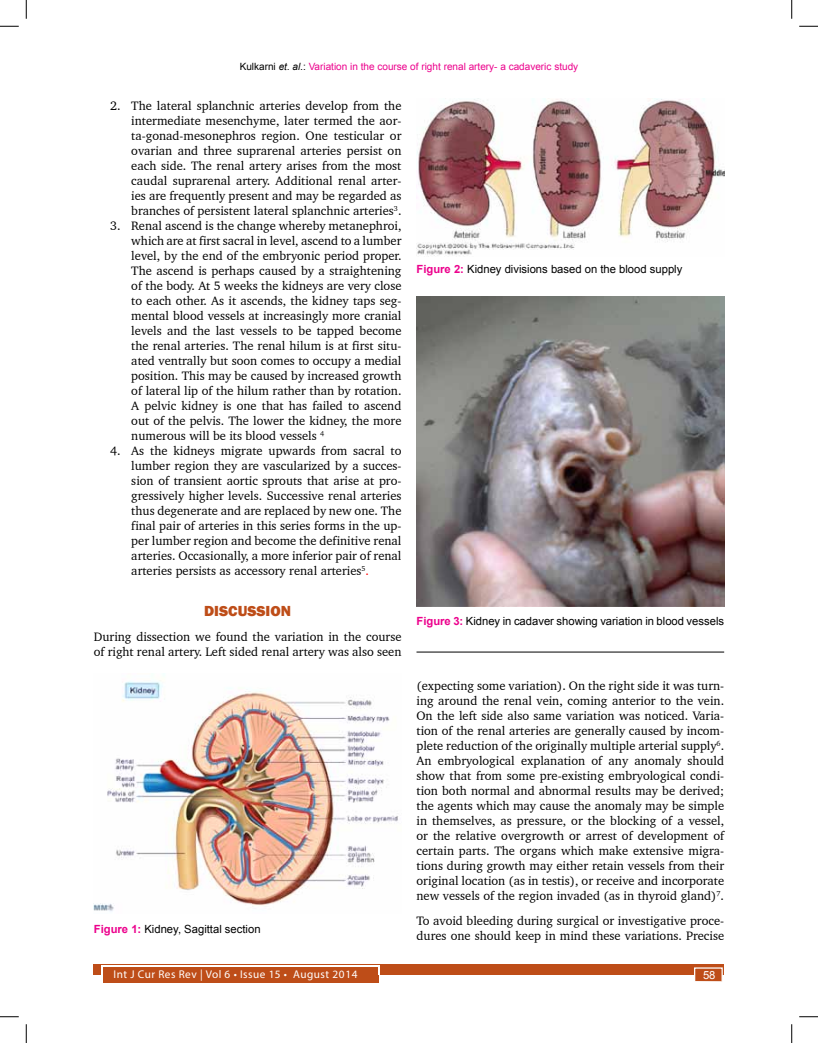
<style>
.page{position:relative;width:818px;height:1043px;background:#fff}
.page>*{position:absolute;margin:0;border:0;box-sizing:border-box;transform-origin:0 0}
.t1{font:800 15px "Franklin Gothic";color:#be4d18}
.t2{font:12.5px/15px "Charter BT";color:#000;text-align:justify}
.t3{font:11.25px "Arial";color:#000}
.t4{font:11.25px "Myriad Pro";letter-spacing:.04em;color:#fff}
.t5{font:11.25px "Arial";color:#fff}
.t6{font:10px "Arial";color:#ec008c}
.s1{color:#000}
.s2{font-style:italic;color:#000}
.s3{color:#f00}
.s4{font-weight:700;color:#ec008c}
</style>
<div class="page">
<div style="left:94px;top:964px;width:630px;height:10px;background:#be4d18"></div>
<div style="left:103px;top:966px;width:275px;height:16px;background:#be4d18"></div>
<hr style="left:102px;top:965px;width:277px;height:2px;background:#fff">
<svg style="left:378px;top:965px;width:2px;height:9px"></svg>
<div style="left:694px;top:967px;width:28px;height:14px;background:#be4d18"></div>
<img style="left:94px;top:673px;width:304px;height:238px">
<img style="left:416px;top:98px;width:308px;height:158px">
<img style="left:416px;top:296px;width:308px;height:310px">
<hr style="left:416px;top:651px;width:308px;height:1px;background:#000">
<svg style="left:0;top:25px;width:19px;height:2px"></svg>
<svg style="left:799px;top:25px;width:19px;height:2px"></svg>
<svg style="left:0;top:1016px;width:19px;height:1px"></svg>
<svg style="left:799px;top:1016px;width:19px;height:1px"></svg>
<svg style="left:25px;top:0;width:2px;height:19px"></svg>
<svg style="left:25px;top:1024px;width:2px;height:18px"></svg>
<svg style="left:791px;top:0;width:1px;height:19px"></svg>
<svg style="left:791px;top:1024px;width:1px;height:18px"></svg>
<p class="t6" style="left:240px;top:59px;width:340px"><span class="s1">Kulkarni</span> <span class="s2">et. al.</span><span class="s1">:</span> Variation in the course of right renal artery- a cadaveric study</p>
<p class="t2" style="left:131px;top:98px;width:272px;text-indent:-21px">2. The lateral splanchnic arteries develop from the intermediate mesenchyme, later termed the aor&shy;ta-gonad-mesonephros region. One testicular or ovarian and three suprarenal arteries persist on each side. The renal artery arises from the most caudal suprarenal artery. Additional renal arter&shy;ies are frequently present and may be regarded as branches of persistent lateral splanchnic arteries<sup>3</sup>.</p>
<p class="t2" style="left:131px;top:218px;width:272px;text-indent:-21px">3. Renal ascend is the change whereby metanephroi, which are at first sacral in level, ascend to a lumber level, by the end of the embryonic period proper.<br>The ascend is perhaps caused by a straightening of the body. At 5 weeks the kidneys are very close to each other. As it ascends, the kidney taps seg&shy;mental blood vessels at increasingly more cranial levels and the last vessels to be tapped become the renal arteries. The renal hilum is at first situ&shy;ated ventrally but soon comes to occupy a medial position. This may be caused by increased growth of lateral lip of the hilum rather than by rotation.<br>A pelvic kidney is one that has failed to ascend out of the pelvis. The lower the kidney, the more numerous will be its blood vessels <sup>4</sup></p>
<p class="t2" style="left:131px;top:443px;width:272px;text-indent:-21px">4. As the kidneys migrate upwards from sacral to lumber region they are vascularized by a succes&shy;sion of transient aortic sprouts that arise at pro&shy;gressively higher levels. Successive renal arteries thus degenerate and are replaced by new one. The final pair of arteries in this series forms in the up&shy;per lumber region and become the definitive renal arteries. Occasionally, a more inferior pair of renal arteries persists as accessory renal arteries<sup>5</sup><span class="s3">.</span></p>
<p class="t1" style="left:204px;top:601px;width:71px">DISCUSSION</p>
<p class="t2" style="left:94px;top:628px;width:309px">During dissection we found the variation in the course of right renal artery. Left sided renal artery was also seen</p>
<p class="t3" style="left:94px;top:921px;width:168px"><span class="s4">Figure 1:</span> Kidney, Sagittal section</p>
<p class="t3" style="left:416px;top:262px;width:267px"><span class="s4">Figure 2:</span> Kidney divisions based on the blood supply</p>
<p class="t3" style="left:416px;top:614px;width:309px"><span class="s4">Figure 3:</span> Kidney in cadaver showing variation in blood vessels</p>
<p class="t2" style="left:416px;top:678px;width:309px">(expecting some variation). On the right side it was turn&shy;ing around the renal vein, coming anterior to the vein.<br>On the left side also same variation was noticed. Varia&shy;tion of the renal arteries are generally caused by incom&shy;plete reduction of the originally multiple arterial supply<sup>6</sup>.<br>An embryological explanation of any anomaly should show that from some pre-existing embryological condi&shy;tion both normal and abnormal results may be derived; the agents which may cause the anomaly may be simple in themselves, as pressure, or the blocking of a vessel, or the relative overgrowth or arrest of development of certain parts. The organs which make extensive migra&shy;tions during growth may either retain vessels from their original location (as in testis), or receive and incorporate new vessels of the region invaded (as in thyroid gland)<sup>7</sup>.</p>
<p class="t2" style="left:416px;top:913px;width:309px">To avoid bleeding during surgical or investigative proce&shy;dures one should keep in mind these variations. Precise</p>
<p class="t4" style="left:113px;top:967px;width:245px">Int J Cur Res Rev | Vol 6 • Issue 15 • August 2014</p>
<p class="t5" style="left:703px;top:968px;width:14px">58</p>
</div>
